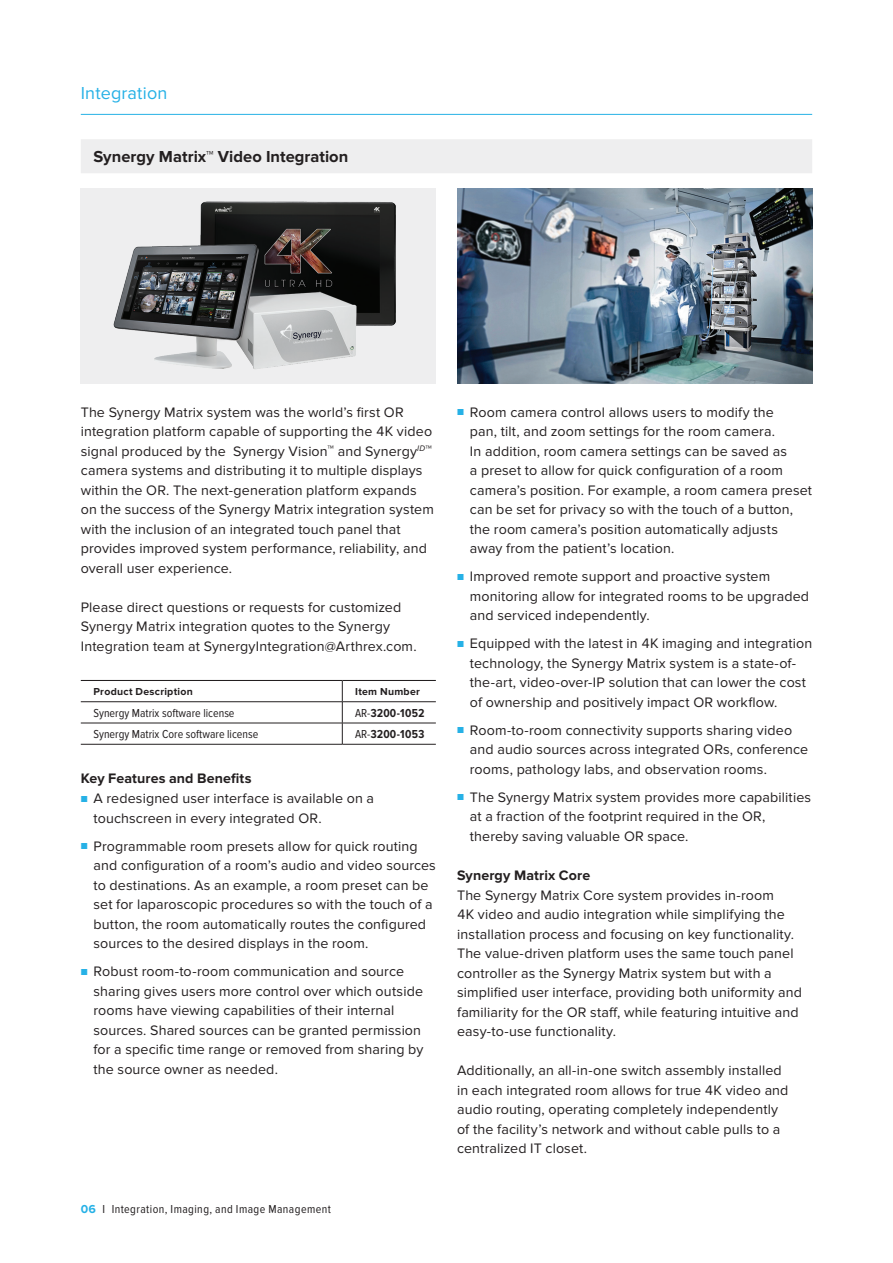
<style>
.page{position:relative;width:893px;height:1263px;background:#fff}
.page>*{position:absolute;margin:0;border:0;box-sizing:border-box;transform-origin:0 0}
._05_Content_Subline{font:18px "Proxima Nova";letter-spacing:.01em;color:#26b1e6}
._06_Product_name_bar{font:700 16.5px "Proxima Nova";color:#231f20}
._07_Running_Text{font:14.25px/19.5px "Proxima Nova";letter-spacing:.01em;color:#231f20}
._07_Running_Text-2{font:700 14.25px "Proxima Nova";letter-spacing:.005em;color:#231f20}
._09_Table_Content{font:12px "Proxima Nova Cond";color:#231f20}
._09_Table_Content-2{font:12px "Proxima Nova Cond";letter-spacing:.035em;color:#231f20}
._09_Table_Item_number{font:700 12px "Proxima Nova Cond";letter-spacing:.005em;color:#231f20}
._09_Table_Header{font:700 10.5px "Proxima Nova";letter-spacing:.025em;color:#231f20}
.s1{font-weight:400}
.s2{font-size:10.5px;color:#26b1e6}
.s3{font-family:"Proxima Nova";font-weight:700;color:#26b1e6}
</style>
<div class="page">
<div style="left:81px;top:139px;width:731px;height:34px;background:#eeeeef"></div>
<div style="left:81px;top:188px;width:355px;height:196px;background:#eeeeef"></div>
<img style="left:113px;top:201px;width:283px;height:168px">
<hr style="left:342px;top:680px;width:94px;height:1px;background:#231f20">
<hr style="left:342px;top:701px;width:94px;height:1px;background:#231f20">
<hr style="left:81px;top:723px;width:261px;height:1px;background:#231f20">
<hr style="left:342px;top:723px;width:94px;height:1px;background:#231f20">
<hr style="left:81px;top:744px;width:261px;height:1px;background:#231f20">
<hr style="left:342px;top:744px;width:94px;height:1px;background:#231f20">
<hr style="left:81px;top:680px;width:261px;height:1px;background:#231f20">
<hr style="left:81px;top:701px;width:261px;height:1px;background:#231f20">
<svg style="left:342px;top:681px;width:1px;height:63px"></svg>
<img style="left:457px;top:188px;width:355px;height:196px">
<hr style="left:81px;top:114px;width:731px;height:1px;background:#26b1e6">
<p class="_05_Content_Subline" style="left:81px;top:83px;width:88px">Integration</p>
<p class="_06_Product_name_bar" style="left:94px;top:147px;width:256px">Synergy Matrix™ Video Integration</p>
<p class="_07_Running_Text" style="left:81px;top:402px;width:355px">The Synergy Matrix system was the world’s first OR integration platform capable of supporting the 4K video signal produced by the Synergy Vision™ and Synergy<sup>ID</sup>™ camera systems and distributing it to multiple displays within the OR. The next-generation platform expands on the success of the Synergy Matrix integration system with the inclusion of an integrated touch panel that provides improved system performance, reliability, and overall user experience.</p>
<p class="_07_Running_Text" style="left:81px;top:597px;width:337px">Please direct questions or requests for customized<br>Synergy Matrix integration quotes to the Synergy<br>Integration team at SynergyIntegration@Arthrex.com.</p>
<p class="_09_Table_Header" style="left:94px;top:686px;width:101px">Product Description</p>
<p class="_09_Table_Header" style="left:355px;top:686px;width:66px">Item Number</p>
<p class="_09_Table_Content" style="left:94px;top:706px;width:143px">Synergy Matrix software license</p>
<p class="_09_Table_Item_number" style="left:355px;top:706px;width:71px"><span class="s1">AR-</span>3200-1052</p>
<p class="_09_Table_Content" style="left:94px;top:727px;width:166px">Synergy Matrix Core software license</p>
<p class="_09_Table_Item_number" style="left:355px;top:727px;width:71px"><span class="s1">AR-</span>3200-1053</p>
<p class="_07_Running_Text-2" style="left:81px;top:770px;width:172px">Key Features and Benefits</p>
<p class="_07_Running_Text" style="left:94px;top:789px;width:282px;text-indent:-13px"><span class="s2">■</span> A redesigned user interface is available on a touchscreen in every integrated OR.</p>
<p class="_07_Running_Text" style="left:94px;top:836px;width:344px;text-indent:-13px"><span class="s2">■</span> Programmable room presets allow for quick routing and configuration of a room’s audio and video sources to destinations. As an example, a room preset can be set for laparoscopic procedures so with the touch of a button, the room automatically routes the configured sources to the desired displays in the room.</p>
<p class="_07_Running_Text" style="left:94px;top:962px;width:331px;text-indent:-13px"><span class="s2">■</span> Robust room-to-room communication and source sharing gives users more control over which outside rooms have viewing capabilities of their internal sources. Shared sources can be granted permission for a specific time range or removed from sharing by the source owner as needed.</p>
<p class="_09_Table_Content-2" style="left:81px;top:1202px;width:252px"><span class="s3">06</span> I Integration, Imaging, and Image Management</p>
<p class="_07_Running_Text" style="left:470px;top:402px;width:344px;text-indent:-13px"><span class="s2">■</span> Room camera control allows users to modify the<br>pan, tilt, and zoom settings for the room camera.<br>In addition, room camera settings can be saved as<br>a preset to allow for quick configuration of a room camera’s position. For example, a room camera preset can be set for privacy so with the touch of a button, the room camera’s position automatically adjusts away from the patient’s location.</p>
<p class="_07_Running_Text" style="left:470px;top:567px;width:341px;text-indent:-13px"><span class="s2">■</span> Improved remote support and proactive system monitoring allow for integrated rooms to be upgraded and serviced independently.</p>
<p class="_07_Running_Text" style="left:470px;top:634px;width:344px;text-indent:-13px"><span class="s2">■</span> Equipped with the latest in 4K imaging and integration technology, the Synergy Matrix system is a state-of&shy;the-art, video-over-IP solution that can lower the cost of ownership and positively impact OR workflow.</p>
<p class="_07_Running_Text" style="left:470px;top:720px;width:340px;text-indent:-13px"><span class="s2">■</span> Room-to-room connectivity supports sharing video and audio sources across integrated ORs, conference rooms, pathology labs, and observation rooms.</p>
<p class="_07_Running_Text" style="left:470px;top:787px;width:343px;text-indent:-13px"><span class="s2">■</span> The Synergy Matrix system provides more capabilities at a fraction of the footprint required in the OR, thereby saving valuable OR space.</p>
<p class="_07_Running_Text-2" style="left:457px;top:867px;width:135px">Synergy Matrix Core</p>
<p class="_07_Running_Text" style="left:457px;top:885px;width:346px">The Synergy Matrix Core system provides in-room<br>4K video and audio integration while simplifying the installation process and focusing on key functionality.<br>The value-driven platform uses the same touch panel controller as the Synergy Matrix system but with a simplified user interface, providing both uniformity and familiarity for the OR staff, while featuring intuitive and easy-to-use functionality.</p>
<p class="_07_Running_Text" style="left:457px;top:1061px;width:333px">Additionally, an all-in-one switch assembly installed in each integrated room allows for true 4K video and audio routing, operating completely independently of the facility’s network and without cable pulls to a centralized IT closet.</p>
</div>
